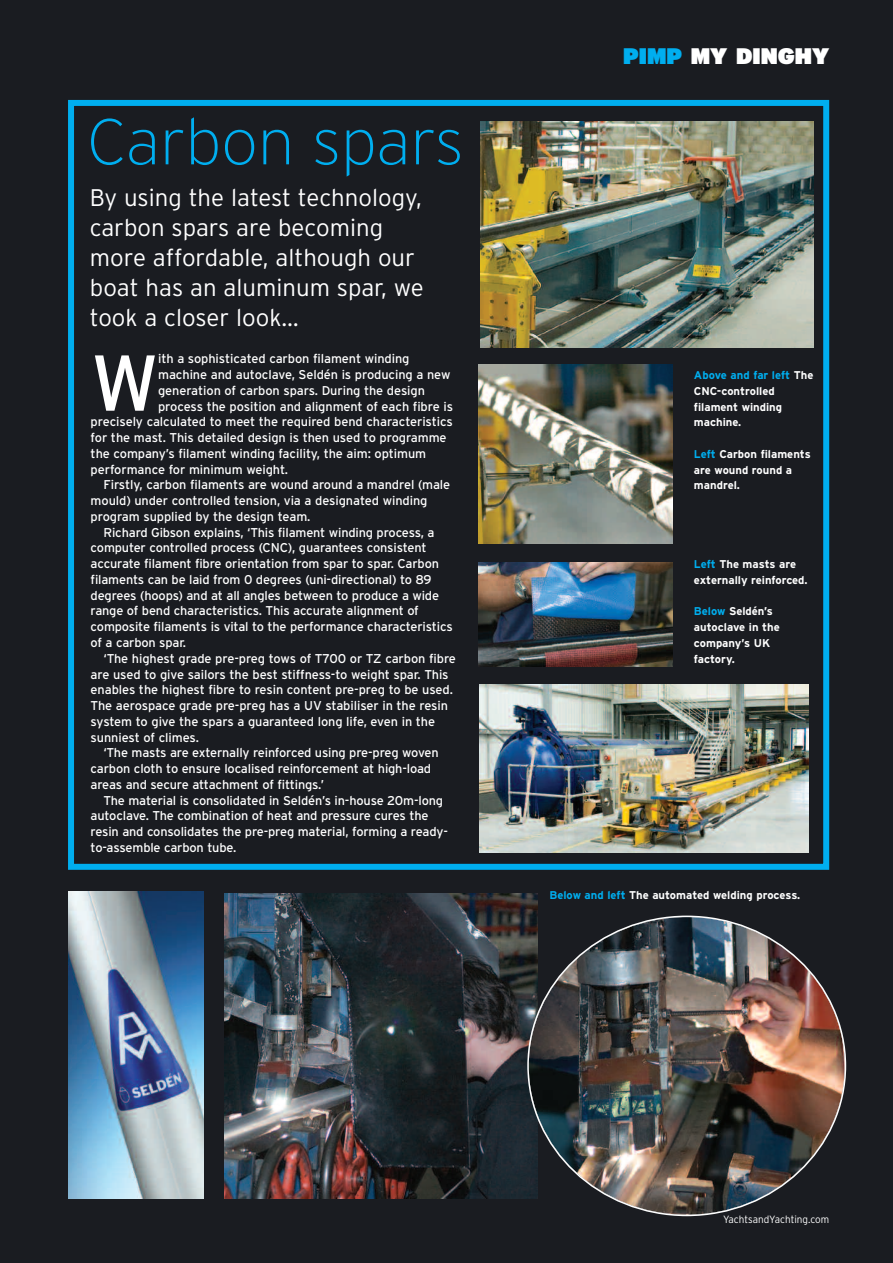
<style>
.page{position:relative;width:893px;height:1263px;background:#1a1c21}
.page>*{position:absolute;margin:0;border:0;box-sizing:border-box;transform-origin:0 0}
.t1{font:79.05px "Interstate";color:#fff}
.t2{font:200 64.5px "Interstate";color:#00aeef}
.t3{font:300 24px/30px "Interstate";color:#fff}
.t4{font:900 22.5px "Interstate";color:#fff}
.t5{font:12.75px "Interstate";letter-spacing:-.015em;color:#fff}
.t6{font:700 11.25px/15.8px "Interstate";color:#fff}
.t7{font:300 10.5px "Interstate";color:#fff;scale:.95 1}
.s1{color:#00aeef}
</style>
<div class="page">
<div style="left:68px;top:100px;width:761px;height:770px;border:6px solid #00aeef"></div>
<img style="left:225px;top:893px;width:312px;height:305px">
<img style="left:527px;top:915px;width:319px;height:301px">
<img style="left:479px;top:364px;width:194px;height:179px">
<img style="left:479px;top:562px;width:194px;height:104px">
<img style="left:480px;top:685px;width:328px;height:168px">
<img style="left:480px;top:122px;width:334px;height:226px">
<img style="left:68px;top:891px;width:135px;height:307px">
<h2 class="t2" style="left:87px;top:104px;width:379px">Carbon spars</h2>
<h3 class="t3" style="left:90px;top:183px;width:335px">By using the latest technology, carbon spars are becoming more affordable, although our boat has an aluminum spar, we took a closer look…</h3>
<h1 class="t1" style="left:91px;top:337px;width:70px">W</h1>
<p class="t5" style="left:158px;top:352px;width:253px">ith a sophisticated carbon filament winding</p>
<p class="t5" style="left:158px;top:367px;width:294px">machine and autoclave, Seldén is producing a new</p>
<p class="t5" style="left:158px;top:383px;width:268px">generation of carbon spars. During the design</p>
<p class="t5" style="left:158px;top:399px;width:296px">process the position and alignment of each fibre is</p>
<p class="t5" style="left:91px;top:415px;width:364px">precisely calculated to meet the required bend characteristics</p>
<p class="t5" style="left:91px;top:430px;width:358px">for the mast. This detailed design is then used to programme</p>
<p class="t5" style="left:91px;top:446px;width:337px">the company’s filament winding facility, the aim: optimum</p>
<p class="t5" style="left:91px;top:462px;width:199px">performance for minimum weight.</p>
<p class="t5" style="left:103px;top:478px;width:348px">Firstly, carbon filaments are wound around a mandrel (male</p>
<p class="t5" style="left:91px;top:493px;width:338px">mould) under controlled tension, via a designated winding</p>
<p class="t5" style="left:91px;top:509px;width:221px">program supplied by the design team.</p>
<p class="t5" style="left:103px;top:525px;width:333px">Richard Gibson explains, ‘This filament winding process, a</p>
<p class="t5" style="left:91px;top:541px;width:337px">computer controlled process (CNC), guarantees consistent</p>
<p class="t5" style="left:91px;top:556px;width:350px">accurate filament fibre orientation from spar to spar. Carbon</p>
<p class="t5" style="left:91px;top:572px;width:342px">filaments can be laid from 0 degrees (uni-directional) to 89</p>
<p class="t5" style="left:91px;top:588px;width:350px">degrees (hoops) and at all angles between to produce a wide</p>
<p class="t5" style="left:91px;top:604px;width:330px">range of bend characteristics. This accurate alignment of</p>
<p class="t5" style="left:91px;top:619px;width:364px">composite filaments is vital to the performance characteristics</p>
<p class="t5" style="left:91px;top:635px;width:97px">of a carbon spar.</p>
<p class="t5" style="left:103px;top:651px;width:354px">‘The highest grade pre-preg tows of T700 or TZ carbon fibre</p>
<p class="t5" style="left:91px;top:667px;width:359px">are used to give sailors the best stiffness-to weight spar. This</p>
<p class="t5" style="left:91px;top:682px;width:364px">enables the highest fibre to resin content pre-preg to be used.</p>
<p class="t5" style="left:91px;top:698px;width:359px">The aerospace grade pre-preg has a UV stabiliser in the resin</p>
<p class="t5" style="left:91px;top:714px;width:346px">system to give the spars a guaranteed long life, even in the</p>
<p class="t5" style="left:91px;top:730px;width:110px">sunniest of climes.</p>
<p class="t5" style="left:103px;top:745px;width:337px">‘The masts are externally reinforced using pre-preg woven</p>
<p class="t5" style="left:91px;top:761px;width:342px">carbon cloth to ensure localised reinforcement at high-load</p>
<p class="t5" style="left:91px;top:777px;width:235px">areas and secure attachment of fittings.’</p>
<p class="t5" style="left:103px;top:793px;width:341px">The material is consolidated in Seldén’s in-house 20m-long</p>
<p class="t5" style="left:91px;top:808px;width:339px">autoclave. The combination of heat and pressure cures the</p>
<p class="t5" style="left:91px;top:824px;width:359px">resin and consolidates the pre-preg material, forming a ready-</p>
<p class="t5" style="left:91px;top:840px;width:147px">to-assemble carbon tube.</p>
<h3 class="t4" style="left:623px;top:43px;width:207px"><span class="s1">PIMP</span> MY DINGHY</h3>
<p class="t6" style="left:694px;top:367px;width:121px"><span class="s1">Above and far left</span> The<br>CNC-controlled filament winding machine.</p>
<p class="t6" style="left:694px;top:446px;width:118px"><span class="s1">Left</span> Carbon filaments are wound round a mandrel.</p>
<p class="t6" style="left:694px;top:556px;width:115px"><span class="s1">Left</span> The masts are externally reinforced.</p>
<p class="t6" style="left:694px;top:604px;width:87px"><span class="s1">Below</span> Seldén’s autoclave in the company’s UK factory.</p>
<p class="t6" style="left:550px;top:887px;width:252px"><span class="s1">Below and left</span> The automated welding process.</p>
<p class="t7" style="left:723px;top:1213px;width:113px">YachtsandYachting.com</p>
</div>
